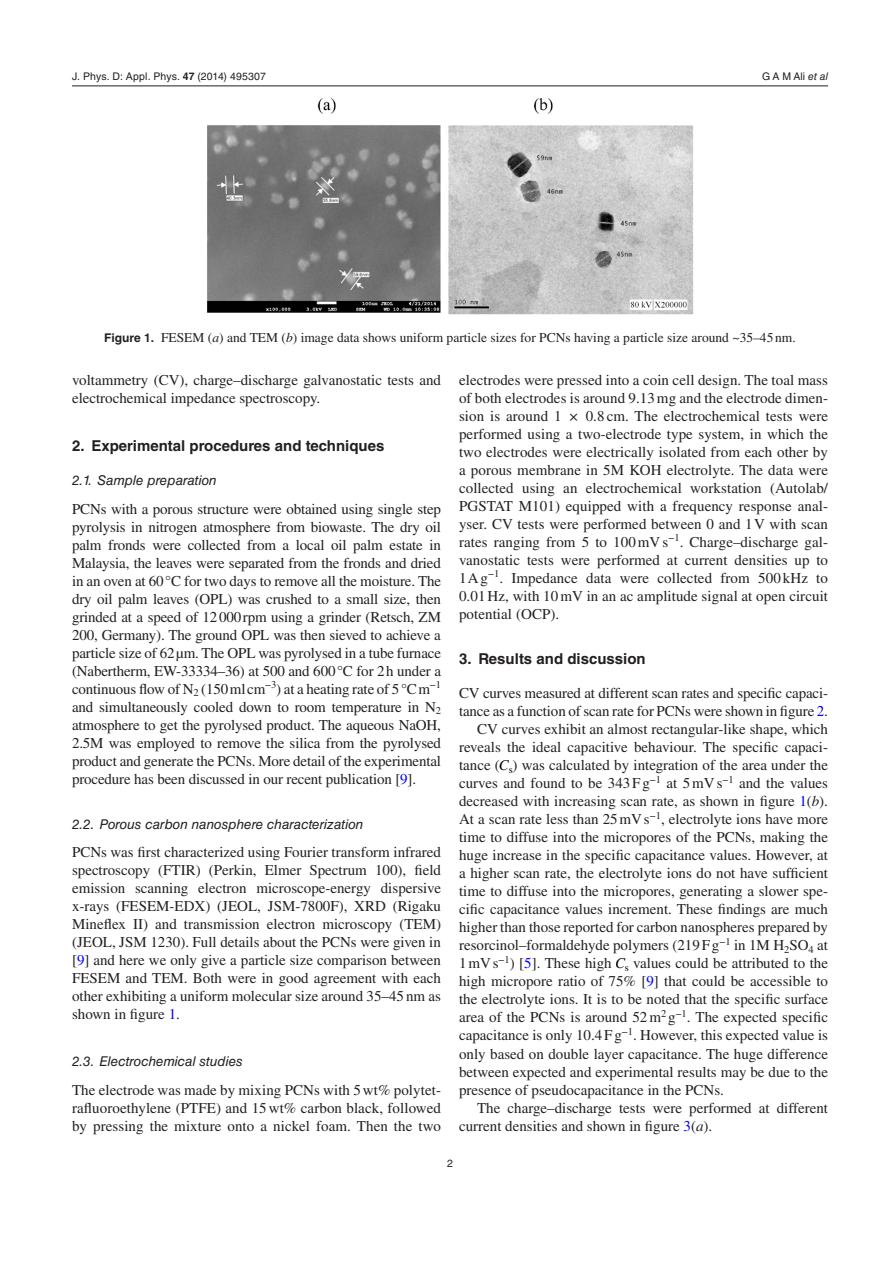
<style>
.page{position:relative;width:893px;height:1263px;background:#fff}
.page>*{position:absolute;margin:0;border:0;box-sizing:border-box;transform-origin:0 0}
.t1{font:15px/18px "Times LT Std";color:#231f20;text-align:justify}
.t2{font:700 15px "Helvetica LT Std";color:#231f20}
.t3{font:13.5px "Times LT Std";color:#231f20}
.t4{font:italic 13.5px "Helvetica LT Std";color:#231f20}
.t5{font:10.5px "Helvetica LT Std";letter-spacing:.01em;color:#231f20}
.s1{font-family:"Helvetica";font-weight:700}
.s2{font-family:"Helvetica"}
.s3{font-style:italic}
.s4{font-family:"Helvetica LT Std";font-weight:700;font-size:12px}
.s5{color:#00f}
.s6{font-style:italic;color:#000}
</style>
<div class="page">
<hr style="left:72px;top:86px;width:756px;height:1px;background:#231f20">
<img style="left:207px;top:98px;width:487px;height:216px">
<p class="t5" style="left:72px;top:70px;width:195px">J. Phys. D: Appl. Phys. <span class="s1">47</span> (<span class="s2">2014</span>) 495307</p>
<p class="t5" style="left:762px;top:70px;width:68px">G A M Ali <span class="s3">et al</span></p>
<p class="t3" style="left:104px;top:329px;width:693px"><span class="s4">Figure 1.</span> FESEM (<span class="s3">a</span>) and TEM (<span class="s3">b</span>) image data shows uniform particle sizes for PCNs having a particle size around ~35–45nm.</p>
<p class="t1" style="left:72px;top:371px;width:371px">voltammetry (CV), charge–discharge galvanostatic tests and electrochemical impedance spectroscopy.</p>
<p class="t2" style="left:72px;top:436px;width:314px">2. Experimental procedures and techniques</p>
<p class="t4" style="left:72px;top:473px;width:146px">2.1. Sample preparation</p>
<p class="t1" style="left:72px;top:500px;width:371px">PCNs with a porous structure were obtained using single step pyrolysis in nitrogen atmosphere from biowaste. The dry oil palm fronds were collected from a local oil palm estate in Malaysia, the leaves were separated from the fronds and dried in an oven at 60°C for two days to remove all the moisture. The dry oil palm leaves (OPL) was crushed to a small size, then grinded at a speed of 12000rpm using a grinder (Retsch, ZM 200, Germany). The ground OPL was then sieved to achieve a particle size of 62µm. The OPL was pyrolysed in a tube furnace (Nabertherm, EW-33334–36) at 500 and 600°C for 2h under a continuous flow of N<sub>2</sub> (150mlcm<sup>−3</sup>) at a heating rate of 5°Cm<sup>−1 </sup>and simultaneously cooled down to room temperature in N<sub>2 </sub>atmosphere to get the pyrolysed product. The aqueous NaOH, 2.5M was employed to remove the silica from the pyrolysed product and generate the PCNs. More detail of the experimental procedure has been discussed in our recent publication [<span class="s5">9</span>].</p>
<p class="t4" style="left:72px;top:816px;width:293px">2.2. Porous carbon nanosphere characterization</p>
<p class="t1" style="left:72px;top:843px;width:371px">PCNs was first characterized using Fourier transform infrared spectroscopy (FTIR) (Perkin, Elmer Spectrum 100), field emission scanning electron microscope-energy dispersive x-rays (FESEM-EDX) (JEOL, JSM-7800F), XRD (Rigaku Mineflex II) and transmission electron microscopy (TEM) (JEOL, JSM 1230). Full details about the PCNs were given in [<span class="s5">9</span>] and here we only give a particle size comparison between FESEM and TEM. Both were in good agreement with each other exhibiting a uniform molecular size around 35–45 nm as shown in figure <span class="s5">1</span>.</p>
<p class="t4" style="left:72px;top:1053px;width:173px">2.3. Electrochemical studies</p>
<p class="t1" style="left:72px;top:1080px;width:371px">The electrode was made by mixing PCNs with 5wt% polytet&shy;rafluoroethylene (PTFE) and 15wt% carbon black, followed by pressing the mixture onto a nickel foam. Then the two</p>
<p class="t1" style="left:459px;top:371px;width:371px">electrodes were pressed into a coin cell design. The toal mass of both electrodes is around 9.13mg and the electrode dimen&shy;sion is around 1 × 0.8 cm. The electrochemical tests were performed using a two-electrode type system, in which the two electrodes were electrically isolated from each other by a porous membrane in 5M KOH electrolyte. The data were collected using an electrochemical workstation (Autolab/ PGSTAT M101) equipped with a frequency response anal&shy;yser. CV tests were performed between 0 and 1V with scan rates ranging from 5 to 100mVs<sup>−1</sup>. Charge–discharge gal&shy;vanostatic tests were performed at current densities up to 1Ag<sup>−1</sup>. Impedance data were collected from 500 kHz to 0.01Hz, with 10mV in an ac amplitude signal at open circuit potential (OCP).</p>
<p class="t2" style="left:459px;top:649px;width:188px">3. Results and discussion</p>
<p class="t1" style="left:459px;top:684px;width:371px">CV curves measured at different scan rates and specific capaci-</p>
<p class="t1" style="left:459px;top:702px;width:370px">tance as a function of scan rate for PCNs were shown in figure <span class="s5">2</span>.</p>
<p class="t1" style="left:477px;top:720px;width:353px">CV curves exhibit an almost rectangular-like shape, which</p>
<p class="t1" style="left:459px;top:738px;width:371px">reveals the ideal capacitive behaviour. The specific capaci-</p>
<p class="t1" style="left:459px;top:756px;width:371px">tance (<span class="s6">C</span><sub>s</sub>) was calculated by integration of the area under the</p>
<p class="t1" style="left:459px;top:774px;width:370px">curves and found to be 343Fg<sup>−1</sup> at 5mVs<sup>−1</sup> and the values</p>
<p class="t1" style="left:459px;top:792px;width:370px">decreased with increasing scan rate, as shown in figure <span class="s5">1</span>(<span class="s3">b</span>).</p>
<p class="t1" style="left:459px;top:810px;width:371px">At a scan rate less than 25mVs<sup>−1</sup>, electrolyte ions have more</p>
<p class="t1" style="left:459px;top:828px;width:370px">time to diffuse into the micropores of the PCNs, making the</p>
<p class="t1" style="left:459px;top:846px;width:371px">huge increase in the specific capacitance values. However, at</p>
<p class="t1" style="left:459px;top:864px;width:371px">a higher scan rate, the electrolyte ions do not have sufficient</p>
<p class="t1" style="left:459px;top:882px;width:370px">time to diffuse into the micropores, generating a slower spe-</p>
<p class="t1" style="left:459px;top:900px;width:371px">cific capacitance values increment. These findings are much</p>
<p class="t1" style="left:459px;top:918px;width:371px">higher than those reported for carbon nanospheres prepared by</p>
<p class="t1" style="left:459px;top:936px;width:371px">resorcinol–formaldehyde polymers (219Fg<sup>−1</sup> in 1M H<sub>2</sub>SO<sub>4</sub> at</p>
<p class="t1" style="left:459px;top:954px;width:370px">1mVs<sup>−1</sup>) [<span class="s5">5</span>]. These high <span class="s6">C</span><sub>s</sub> values could be attributed to the</p>
<p class="t1" style="left:459px;top:972px;width:371px">high micropore ratio of 75% [<span class="s5">9</span>] that could be accessible to</p>
<p class="t1" style="left:459px;top:990px;width:371px">the electrolyte ions. It is to be noted that the specific surface</p>
<p class="t1" style="left:459px;top:1008px;width:370px">area of the PCNs is around 52m<sup>2</sup> g<sup>−1</sup>. The expected specific</p>
<p class="t1" style="left:459px;top:1026px;width:371px">capacitance is only 10.4Fg<sup>−1</sup>. However, this expected value is</p>
<p class="t1" style="left:459px;top:1044px;width:370px">only based on double layer capacitance. The huge difference</p>
<p class="t1" style="left:459px;top:1062px;width:370px">between expected and experimental results may be due to the</p>
<p class="t1" style="left:459px;top:1080px;width:266px">presence of pseudocapacitance in the PCNs.</p>
<p class="t1" style="left:477px;top:1098px;width:352px">The charge–discharge tests were performed at different</p>
<p class="t1" style="left:459px;top:1116px;width:255px">current densities and shown in figure <span class="s5">3</span>(<span class="s3">a</span>).</p>
<p class="t5" style="left:447px;top:1157px;width:7px">2</p>
</div>
